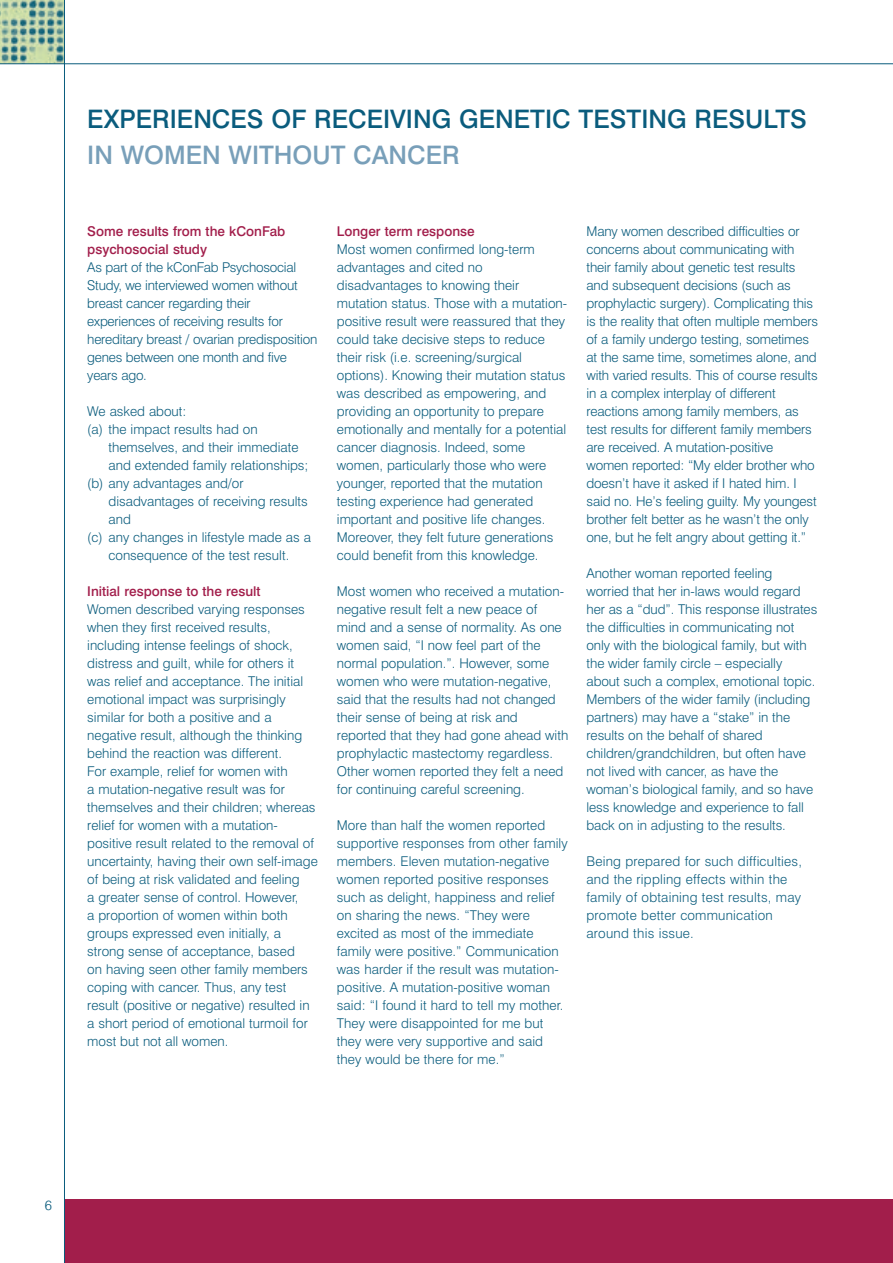
<style>
.page{position:relative;width:893px;height:1263px;background:#fff}
.page>*{position:absolute;margin:0;border:0;box-sizing:border-box;transform-origin:0 0}
.t1{font:500 25.5px "Swiss 721 BT";color:#0a5c7d}
.t2{font:500 25.5px "Swiss 721 BT";color:#789fb9}
.t3{font:300 13.5px/18px "Swiss 721 BT";color:#0a5c7d}
.t4{font:500 13.5px/18px "Swiss 721 BT";color:#a21e4b}
</style>
<div class="page">
<div style="left:64px;top:1199px;width:828px;height:64px;background:#a21e4b"></div>
<img style="left:0;top:0;width:64px;height:63px">
<hr style="left:64px;top:0;width:1px;height:1263px;background:#0a5c7d">
<hr style="left:0;top:63px;width:892px;height:1px;background:#0a5c7d">
<h1 class="t1" style="left:87px;top:109px;width:721px">EXPERIENCES OF RECEIVING GENETIC TESTING RESULTS</h1>
<h1 class="t2" style="left:87px;top:145px;width:374px">IN WOMEN WITHOUT CANCER</h1>
<p class="t4" style="left:87px;top:223px;width:199px">Some results from the kConFab psychosocial study</p>
<p class="t3" style="left:87px;top:259px;width:232px">As part of the kConFab Psychosocial<br>Study, we interviewed women without breast cancer regarding their experiences of receiving results for hereditary breast / ovarian predisposition genes between one month and five years ago.</p>
<p class="t3" style="left:87px;top:403px;width:101px">We asked about:</p>
<p class="t3" style="left:87px;top:421px;width:172px">(a) the impact results had on</p>
<p class="t3" style="left:108px;top:439px;width:191px">themselves, and their immediate</p>
<p class="t3" style="left:108px;top:457px;width:201px">and extended family relationships;</p>
<p class="t3" style="left:87px;top:475px;width:158px">(b) any advantages and/or</p>
<p class="t3" style="left:108px;top:493px;width:201px">disadvantages of receiving results</p>
<p class="t3" style="left:108px;top:511px;width:24px">and</p>
<p class="t3" style="left:87px;top:529px;width:225px">(c) any changes in lifestyle made as a</p>
<p class="t3" style="left:108px;top:547px;width:182px">consequence of the test result.</p>
<p class="t4" style="left:87px;top:583px;width:175px">Initial response to the result</p>
<p class="t3" style="left:87px;top:601px;width:232px">Women described varying responses when they first received results, including intense feelings of shock, distress and guilt, while for others it was relief and acceptance. The initial emotional impact was surprisingly similar for both a positive and a negative result, although the thinking behind the reaction was different.<br>For example, relief for women with<br>a mutation-negative result was for themselves and their children; whereas relief for women with a mutation&shy;positive result related to the removal of uncertainty, having their own self-image of being at risk validated and feeling<br>a greater sense of control. However,<br>a proportion of women within both groups expressed even initially, a strong sense of acceptance, based<br>on having seen other family members coping with cancer. Thus, any test result (positive or negative) resulted in a short period of emotional turmoil for most but not all women.</p>
<p class="t4" style="left:337px;top:223px;width:139px">Longer term response</p>
<p class="t3" style="left:337px;top:241px;width:232px">Most women confirmed long-term advantages and cited no disadvantages to knowing their mutation status. Those with a mutation&shy;positive result were reassured that they could take decisive steps to reduce their risk (i.e. screening/surgical options). Knowing their mutation status was described as empowering, and providing an opportunity to prepare emotionally and mentally for a potential cancer diagnosis. Indeed, some women, particularly those who were younger, reported that the mutation testing experience had generated important and positive life changes.<br>Moreover, they felt future generations could benefit from this knowledge.</p>
<p class="t3" style="left:337px;top:583px;width:233px">Most women who received a mutation&shy;negative result felt a new peace of mind and a sense of normality. As one women said, “I now feel part of the normal population.”. However, some women who were mutation-negative, said that the results had not changed their sense of being at risk and reported that they had gone ahead with prophylactic mastectomy regardless.<br>Other women reported they felt a need for continuing careful screening.</p>
<p class="t3" style="left:337px;top:817px;width:232px">More than half the women reported supportive responses from other family members. Eleven mutation-negative women reported positive responses such as delight, happiness and relief on sharing the news. “They were excited as most of the immediate family were positive.” Communication was harder if the result was mutation&shy;positive. A mutation-positive woman said: “I found it hard to tell my mother.<br>They were disappointed for me but they were very supportive and said they would be there for me.”</p>
<p class="t3" style="left:586px;top:223px;width:233px">Many women described difficulties or concerns about communicating with their family about genetic test results and subsequent decisions (such as prophylactic surgery). Complicating this is the reality that often multiple members of a family undergo testing, sometimes at the same time, sometimes alone, and with varied results. This of course results in a complex interplay of different reactions among family members, as test results for different family members are received. A mutation-positive women reported: “My elder brother who doesn’t have it asked if I hated him. I said no. He’s feeling guilty. My youngest brother felt better as he wasn’t the only one, but he felt angry about getting it.”</p>
<p class="t3" style="left:586px;top:565px;width:232px">Another woman reported feeling worried that her in-laws would regard her as a “dud”. This response illustrates the difficulties in communicating not only with the biological family, but with the wider family circle – especially about such a complex, emotional topic.<br>Members of the wider family (including partners) may have a “stake” in the results on the behalf of shared children/grandchildren, but often have not lived with cancer, as have the woman’s biological family, and so have less knowledge and experience to fall back on in adjusting to the results.</p>
<p class="t3" style="left:586px;top:853px;width:217px">Being prepared for such difficulties, and the rippling effects within the family of obtaining test results, may promote better communication around this issue.</p>
<p class="t3" style="left:45px;top:1198px;width:9px">6</p>
</div>
